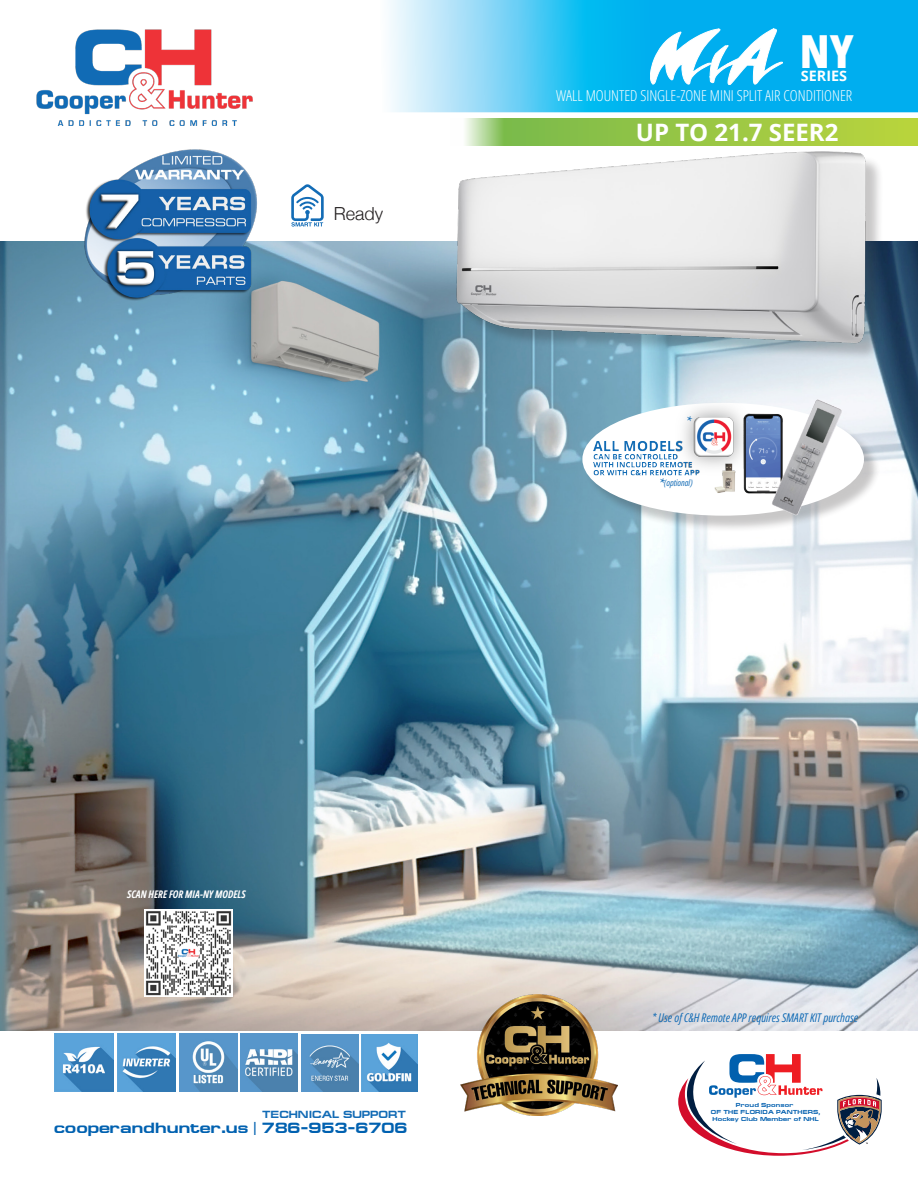
<style>
.page{position:relative;width:918px;height:1188px;background:#fff}
.page>*{position:absolute;margin:0;border:0;box-sizing:border-box;transform-origin:0 0}
.t1{font:800 45.6px "Open Sans Condensed";color:#fff}
.t2{font:700 24px "Open Sans";color:#fff}
.t3{font:300 18px "Helvetica Neue";color:#231f20}
.t4{font:300 15px "Open Sans Condensed";color:#fff}
.t5{font:700 15px "Europe Ext";color:#0061b0}
.t6{font:15px "Minion Pro";color:#126bb5}
.t7{font:700 14.4px "Open Sans";color:#fff}
.t8{font:italic 12px "Open Sans Condensed";color:#126bb5}
.t9{font:italic 700 10.5px "Open Sans Condensed";color:#fff}
.t10{font:700 10.5px "Europe Ext";color:#126bb5}
.t11{font:italic 9px "Open Sans Condensed";color:#126bb5}
.t12{font:700 5.85px/7.1px "Europe Ext";letter-spacing:.02em;color:#0762b0;text-align:center}
</style>
<div class="page">
<img style="left:0;top:242px;width:918px;height:788px">
<svg style="left:388px;top:0;width:530px;height:112px;background:#3ac1f2"></svg>
<svg style="left:678px;top:1054px;width:204px;height:102px"></svg>
<img style="left:84px;top:149px;width:173px;height:157px">
<svg style="left:650px;top:29px;width:133px;height:56px"></svg>
<div style="left:459px;top:155px;width:425px;height:205px;background:#231f20;opacity:.25"></div>
<img style="left:430px;top:145px;width:476px;height:209px">
<img style="left:36px;top:29px;width:217px;height:96px">
<div style="left:585px;top:405px;width:295px;height:127px;background:#231f20;opacity:.25"></div>
<div style="left:582px;top:403px;width:282px;height:113px;background:#fff;border-radius:50%"></div>
<img style="left:593px;top:390px;width:258px;height:129px">
<svg style="left:291px;top:184px;width:33px;height:43px"></svg>
<svg style="left:465px;top:119px;width:453px;height:26px;background:#9cc84c"></svg>
<img style="left:460px;top:995px;width:158px;height:121px">
<img style="left:145px;top:909px;width:87px;height:88px">
<img style="left:302px;top:1034px;width:57px;height:57px">
<img style="left:240px;top:1034px;width:58px;height:57px">
<img style="left:179px;top:1033px;width:58px;height:59px">
<img style="left:118px;top:1034px;width:58px;height:58px">
<img style="left:54px;top:1034px;width:60px;height:57px">
<img style="left:361px;top:1034px;width:56px;height:57px">
<p class="t3" style="left:334px;top:199px;width:51px">Ready</p>
<p class="t1" style="left:800px;top:20px;width:55px">NY</p>
<p class="t7" style="left:801px;top:66px;width:48px">SERIES</p>
<p class="t4" style="left:556px;top:86px;width:298px">WALL MOUNTED SINGLE-ZONE MINI SPLIT AIR CONDITIONER</p>
<p class="t2" style="left:636px;top:115px;width:204px">UP TO 21.7 SEER2</p>
<p class="t6" style="left:687px;top:411px;width:8px">*</p>
<p class="t6" style="left:660px;top:474px;width:8px">*</p>
<p class="t11" style="left:664px;top:476px;width:30px">(optional)</p>
<p class="t9" style="left:127px;top:887px;width:120px">SCAN HERE FOR MIA-NY MODELS</p>
<p class="t10" style="left:262px;top:1109px;width:145px">TECHNICAL SUPPORT</p>
<p class="t5" style="left:54px;top:1120px;width:355px">cooperandhunter.us | 786-953-6706</p>
<p class="t8" style="left:652px;top:1009px;width:208px">* Use of C&amp;H Remote APP requires SMART KIT purchase</p>
<p class="t12" style="left:711px;top:1102px;width:111px">Proud Sponsor<br>OF THE FLORIDA PANTHERS,<br>Hockey Club Member of NHL</p>
</div>
